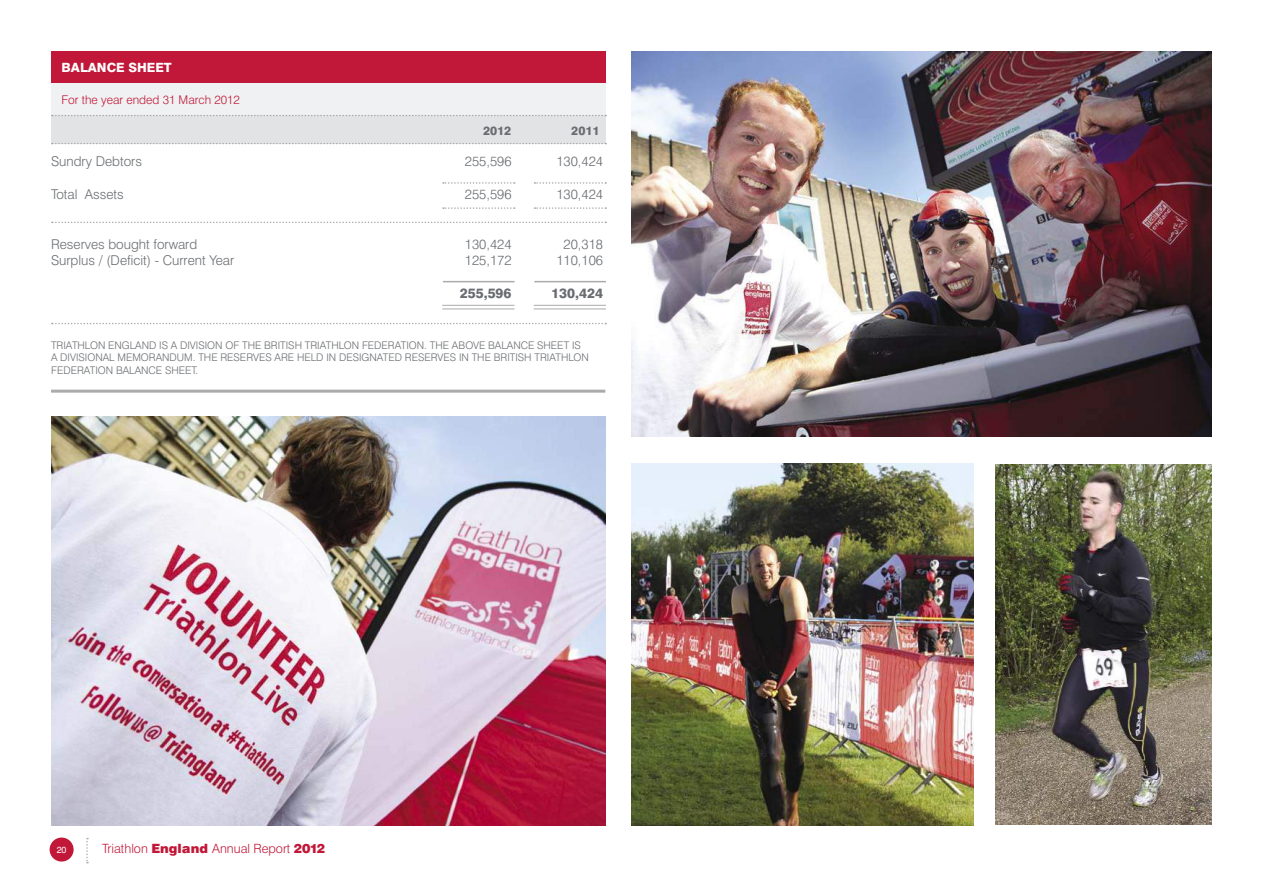
<style>
.page{position:relative;width:1263px;height:893px;background:#fff}
.page>*{position:absolute;margin:0;border:0;box-sizing:border-box;transform-origin:0 0}
.t1{font:300 13.5px "Swiss 721 BT";color:#696c70}
.t2{font:800 13.5px "Swiss 721 BT";color:#696c70}
.t3{font:300 12.75px "Swiss 721 BT";color:#c11738}
.t4{font:800 12.75px "Swiss 721 BT";color:#fff}
.t5{font:300 12px "Swiss 721 BT";color:#c11738}
.t6{font:800 12px "Swiss 721 BT";color:#696c70}
.t7{font:300 10.5px/12.6px "Swiss 721 BT";color:#696c70}
.t8{font:9px "Swiss 721 BT";color:#fff}
.s1{font-weight:900}
</style>
<div class="page">
<img style="left:631px;top:51px;width:581px;height:386px">
<img style="left:995px;top:464px;width:217px;height:361px">
<img style="left:631px;top:464px;width:343px;height:362px">
<div style="left:51px;top:51px;width:555px;height:33px;background:#c11738"></div>
<svg style="left:443px;top:207px;width:72px;height:2px"></svg>
<svg style="left:534px;top:207px;width:72px;height:2px"></svg>
<svg style="left:443px;top:182px;width:72px;height:2px"></svg>
<svg style="left:534px;top:182px;width:72px;height:2px"></svg>
<hr style="left:51px;top:390px;width:554px;height:3px;background:#aaa">
<hr style="left:442px;top:305px;width:72px;height:1px;background:#aaa">
<hr style="left:442px;top:309px;width:72px;height:1px;background:#aaa">
<hr style="left:443px;top:281px;width:71px;height:1px;background:#aaa">
<div style="left:51px;top:84px;width:555px;height:31px;background:#f0f1f2"></div>
<div style="left:51px;top:115px;width:555px;height:29px;background:#e1e3e4"></div>
<svg style="left:52px;top:143px;width:554px;height:1px"></svg>
<svg style="left:52px;top:323px;width:554px;height:1px"></svg>
<svg style="left:52px;top:222px;width:554px;height:1px"></svg>
<svg style="left:52px;top:115px;width:554px;height:1px"></svg>
<hr style="left:534px;top:305px;width:72px;height:1px;background:#aaa">
<hr style="left:534px;top:309px;width:72px;height:1px;background:#aaa">
<hr style="left:534px;top:281px;width:72px;height:1px;background:#aaa">
<img style="left:51px;top:417px;width:554px;height:409px">
<svg style="left:86px;top:838px;width:2px;height:25px"></svg>
<div style="left:50px;top:837px;width:24px;height:24px;background:#c11738;border-radius:50%"></div>
<p class="t4" style="left:62px;top:59px;width:112px">BALANCE SHEET</p>
<p class="t5" style="left:62px;top:93px;width:180px">For the year ended 31 March 2012</p>
<p class="t6" style="left:483px;top:124px;width:30px">2012</p>
<p class="t6" style="left:571px;top:124px;width:30px">2011</p>
<p class="t1" style="left:51px;top:153px;width:92px">Sundry Debtors</p>
<p class="t1" style="left:465px;top:153px;width:48px">255,596</p>
<p class="t1" style="left:556px;top:153px;width:48px">130,424</p>
<p class="t1" style="left:51px;top:186px;width:74px">Total Assets</p>
<p class="t1" style="left:465px;top:186px;width:48px">255,596</p>
<p class="t1" style="left:556px;top:186px;width:48px">130,424</p>
<p class="t1" style="left:51px;top:236px;width:148px">Reserves bought forward</p>
<p class="t1" style="left:465px;top:236px;width:48px">130,424</p>
<p class="t1" style="left:564px;top:236px;width:41px">20,318</p>
<p class="t1" style="left:51px;top:252px;width:185px">Surplus / (Deficit) - Current Year</p>
<p class="t1" style="left:465px;top:252px;width:48px">125,172</p>
<p class="t1" style="left:556px;top:252px;width:48px">110,106</p>
<p class="t2" style="left:460px;top:285px;width:53px">255,596</p>
<p class="t2" style="left:551px;top:285px;width:53px">130,424</p>
<p class="t7" style="left:51px;top:338px;width:539px">TRIATHLON ENGLAND IS A DIVISION OF THE BRITISH TRIATHLON FEDERATION. THE ABOVE BALANCE SHEET IS<br>A DIVISIONAL MEMORANDUM. THE RESERVES ARE HELD IN DESIGNATED RESERVES IN THE BRITISH TRIATHLON<br>FEDERATION BALANCE SHEET.</p>
<p class="t8" style="left:57px;top:844px;width:11px">20</p>
<p class="t3" style="left:102px;top:840px;width:224px">Triathlon <span class="s1">England</span> Annual Report <span class="s1">2012</span></p>
</div>
